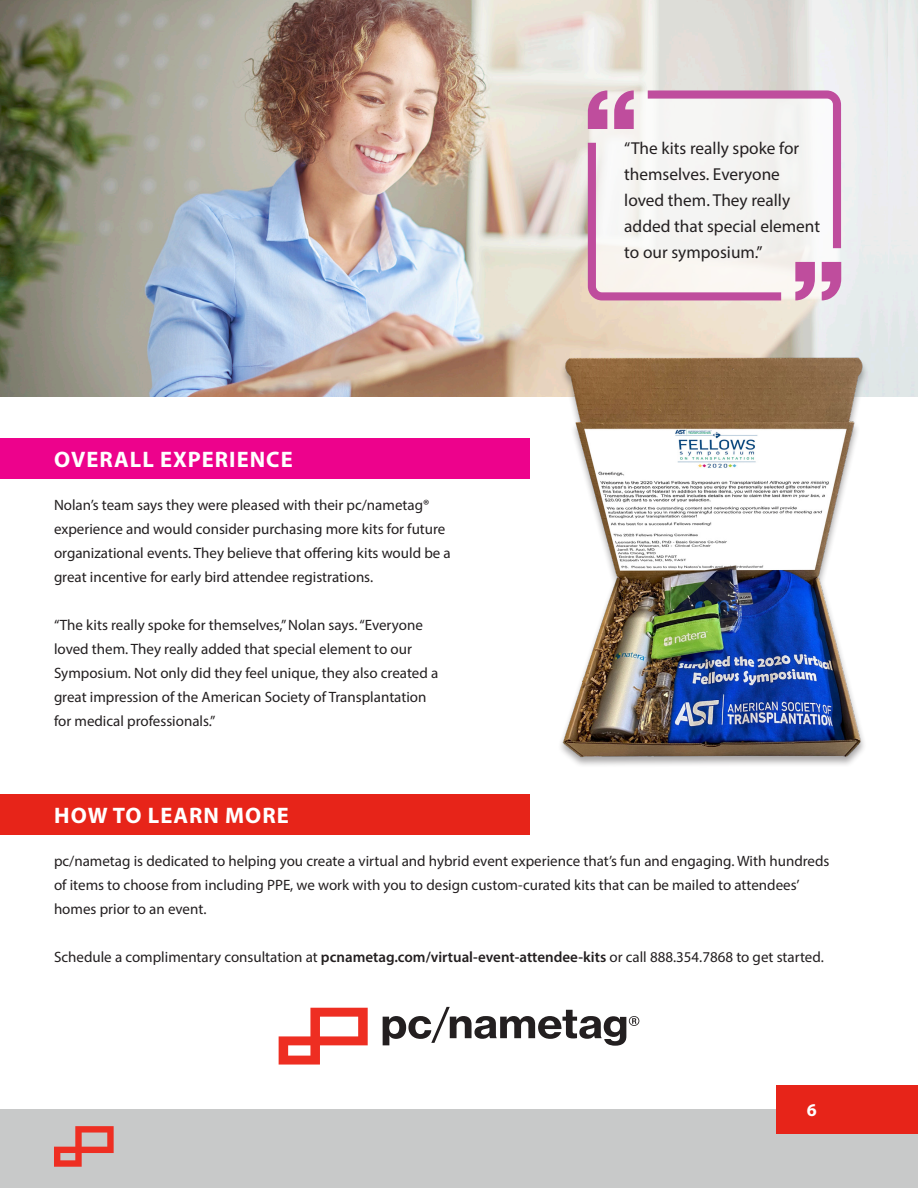
<style>
.page{position:relative;width:918px;height:1188px;background:#fff}
.page>*{position:absolute;margin:0;border:0;box-sizing:border-box;transform-origin:0 0}
.t1{font:700 22.5px "Myriad Pro";letter-spacing:.045em;color:#fff}
.t2{font:700 18px "Myriad Pro";color:#fff}
.t3{font:17.25px/26px "Myriad Pro";color:#231f20}
.t4{font:15px/24px "Myriad Pro";color:#231f20}
.s1{font-weight:600}
</style>
<div class="page">
<img style="left:1px;top:0;width:887px;height:396px">
<div style="left:0;top:1110px;width:918px;height:78px;background:#c8c9c9"></div>
<div style="left:777px;top:1085px;width:141px;height:49px;background:#e72419"></div>
<div style="left:1px;top:794px;width:529px;height:40px;background:#e72419"></div>
<svg style="left:54px;top:1126px;width:60px;height:41px"></svg>
<svg style="left:279px;top:1008px;width:89px;height:57px"></svg>
<svg style="left:383px;top:1007px;width:256px;height:39px"></svg>
<div style="left:1px;top:438px;width:529px;height:41px;background:#ed028c"></div>
<svg style="left:588px;top:90px;width:253px;height:210px"></svg>
<img style="left:557px;top:353px;width:311px;height:412px">
<p class="t1" style="left:54px;top:445px;width:240px">OVERALL EXPERIENCE</p>
<p class="t4" style="left:54px;top:493px;width:398px">Nolan’s team says they were pleased with their pc/nametag® experience and would consider purchasing more kits for future organizational events. They believe that offering kits would be a great incentive for early bird attendee registrations.</p>
<p class="t4" style="left:54px;top:613px;width:386px">“The kits really spoke for themselves,” Nolan says. “Everyone loved them. They really added that special element to our Symposium. Not only did they feel unique, they also created a great impression of the American Society of Transplantation for medical professionals.”</p>
<p class="t3" style="left:624px;top:135px;width:197px">“The kits really spoke for themselves. Everyone loved them. They really added that special element to our symposium.”</p>
<p class="t1" style="left:54px;top:800px;width:236px">HOW TO LEARN MORE</p>
<p class="t4" style="left:54px;top:848px;width:777px">pc/nametag is dedicated to helping you create a virtual and hybrid event experience that’s fun and engaging. With hundreds of items to choose from including PPE, we work with you to design custom-curated kits that can be mailed to attendees’ homes prior to an event.</p>
<p class="t4" style="left:54px;top:944px;width:771px">Schedule a complimentary consultation at <span class="s1">pcnametag.com/virtual-event-attendee-kits</span> or call 888.354.7868 to get started.</p>
<p class="t2" style="left:807px;top:1098px;width:11px">6</p>
</div>
